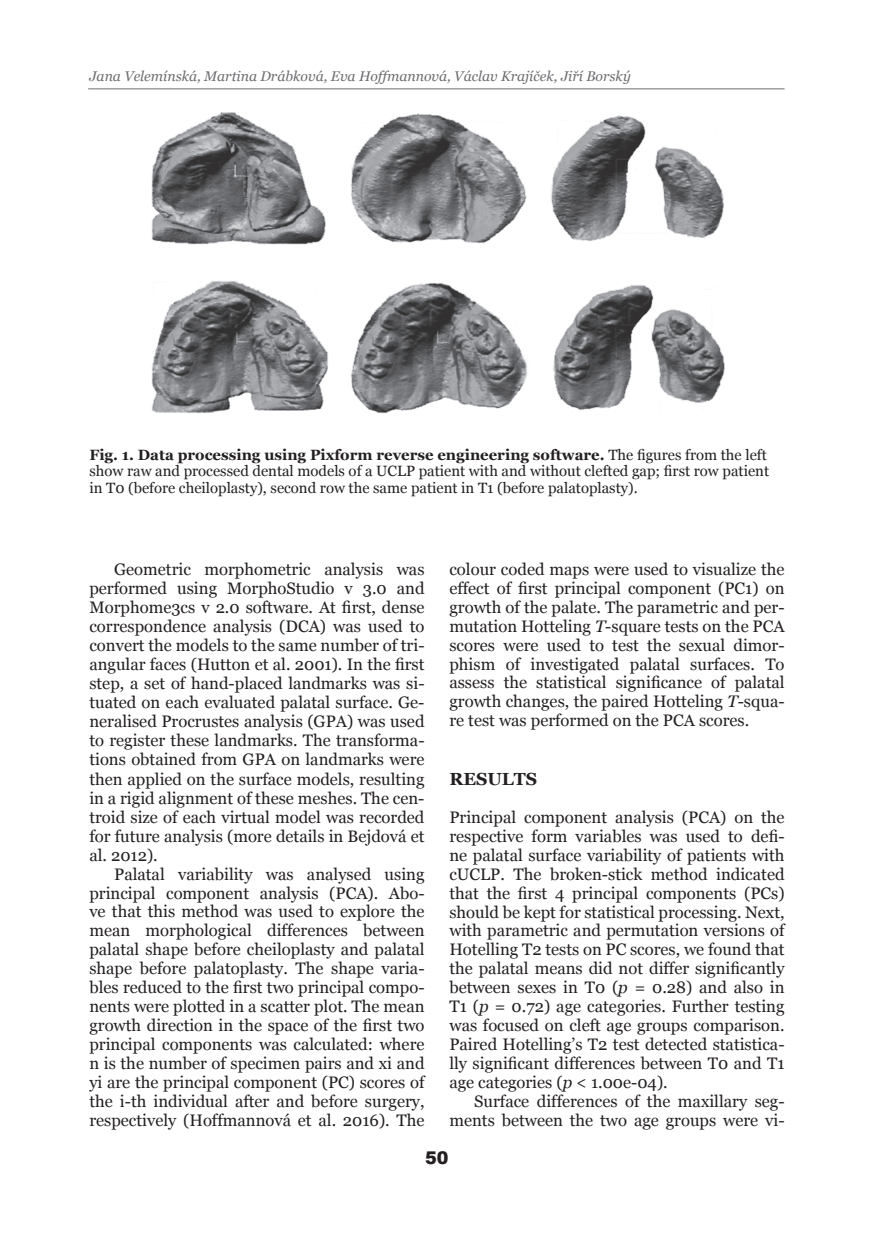
<style>
.page{position:relative;width:874px;height:1241px;background:#fff}
.page>*{position:absolute;margin:0;border:0;box-sizing:border-box;transform-origin:0 0}
.t1{font:700 17.5px "Georgia";color:#231f20}
.t2{font:900 17.5px "Arial";color:#231f20}
.t3{font:16.62px/18.9px "Georgia";color:#231f20;text-align:justify}
.t4{font:14.88px/16.6px "Georgia";color:#231f20}
.t5{font:italic 14px "Georgia";color:#6c6d70}
.s1{font-weight:700}
.s2{font-style:italic}
</style>
<div class="page">
<hr style="left:88px;top:88px;width:696px;height:1px;background:#6c6d70">
<img style="left:151px;top:112px;width:574px;height:302px">
<p class="t5" style="left:89px;top:67px;width:542px">Jana Velemínská, Martina Drábková, Eva Hoffmannová, Václav Krajíček, Jiří Borský</p>
<p class="t4" style="left:89px;top:446px;width:681px"><span class="s1">Fig. 1. Data processing using Pixform reverse engineering software.</span> The figures from the left show raw and processed dental models of a UCLP patient with and without clefted gap; first row patient in T0 (before cheiloplasty), second row the same patient in T1 (before palatoplasty).</p>
<p class="t3" style="left:89px;top:560px;width:336px;text-indent:25px">Geometric morphometric analysis was performed using MorphoStudio v 3.0 and Morphome3cs v 2.0 software. At first, dense correspondence analysis (DCA) was used to convert the models to the same number of tri&shy;angular faces (Hutton et al. 2001). In the first step, a set of hand-placed landmarks was si&shy;tuated on each evaluated palatal surface. Ge&shy;neralised Procrustes analysis (GPA) was used to register these landmarks. The transforma&shy;tions obtained from GPA on landmarks were then applied on the surface models, resulting in a rigid alignment of these meshes. The cen&shy;troid size of each virtual model was recorded for future analysis (more details in Bejdová et al. 2012).</p>
<p class="t3" style="left:89px;top:864px;width:336px;text-indent:25px">Palatal variability was analysed using principal component analysis (PCA). Abo&shy;ve that this method was used to explore the mean morphological differences between palatal shape before cheiloplasty and palatal shape before palatoplasty. The shape varia&shy;bles reduced to the first two principal compo&shy;nents were plotted in a scatter plot. The mean growth direction in the space of the first two principal components was calculated: where n is the number of specimen pairs and xi and yi are the principal component (PC) scores of the i-th individual after and before surgery, respectively (Hoffmannová et al. 2016). The</p>
<p class="t3" style="left:449px;top:560px;width:336px">colour coded maps were used to visualize the effect of first principal component (PC1) on growth of the palate. The parametric and per&shy;mutation Hotteling <span class="s2">T</span>-square tests on the PCA scores were used to test the sexual dimor&shy;phism of investigated palatal surfaces. To assess the statistical significance of palatal growth changes, the paired Hotteling <span class="s2">T</span>-squa&shy;re test was performed on the PCA scores.</p>
<p class="t1" style="left:449px;top:767px;width:14px">RESULTS</p>
<p class="t3" style="left:449px;top:808px;width:336px">Principal component analysis (PCA) on the respective form variables was used to defi&shy;ne palatal surface variability of patients with cUCLP. The broken-stick method indicated that the first 4 principal components (PCs) should be kept for statistical processing. Next, with parametric and permutation versions of Hotelling T2 tests on PC scores, we found that the palatal means did not differ significantly between sexes in T0 (<span class="s2">p</span> = 0.28) and also in T1 (<span class="s2">p</span> = 0.72) age categories. Further testing was focused on cleft age groups comparison.<br>Paired Hotelling’s T2 test detected statistica&shy;lly significant differences between T0 and T1 age categories (<span class="s2">p</span> &lt; 1.00e-04).</p>
<p class="t3" style="left:449px;top:1091px;width:336px;text-align:right">Surface differences of the maxillary seg&shy;ments between the two age groups were vi-</p>
<p class="t2" style="left:425px;top:1144px;width:25px">50</p>
</div>
